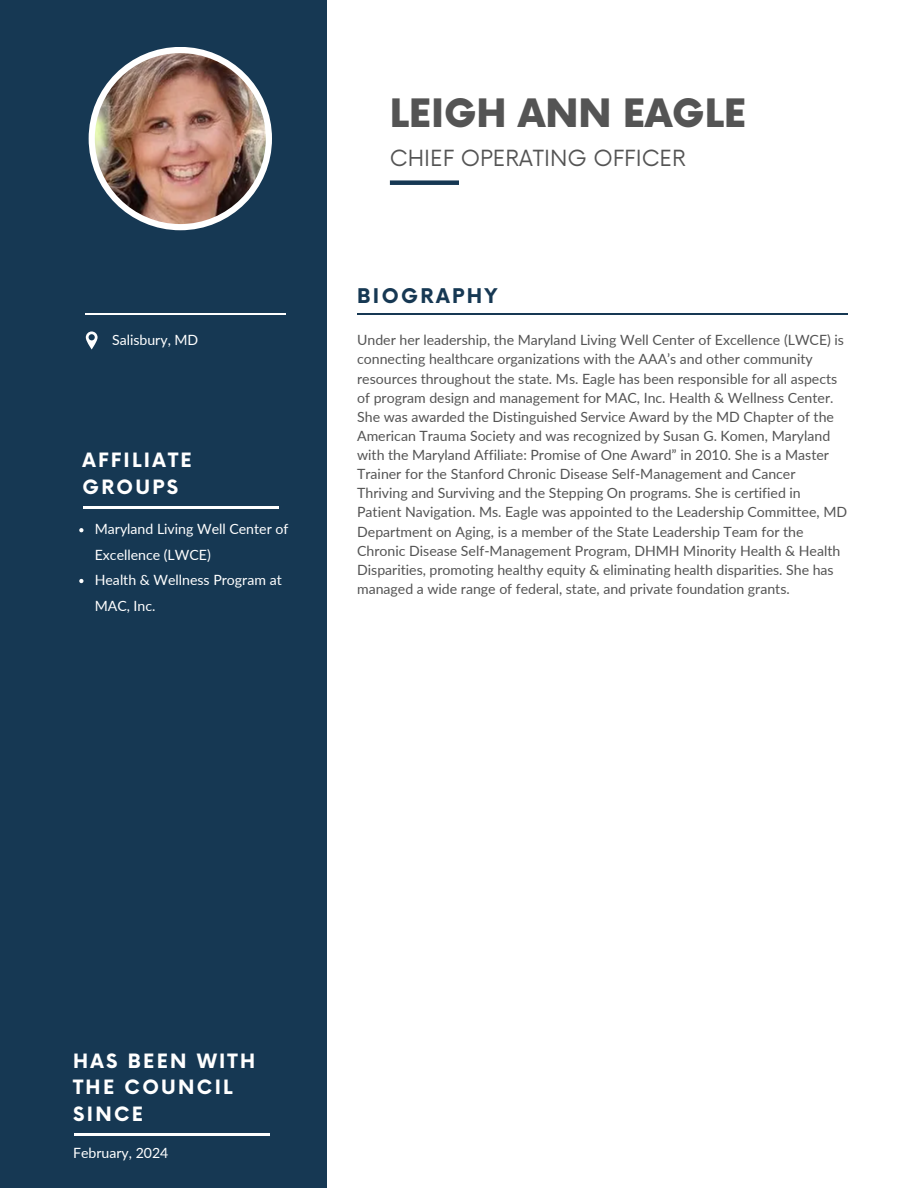
<style>
.page{position:relative;width:918px;height:1188px;background:#fff}
.page>*{position:absolute;margin:0;border:0;box-sizing:border-box;transform-origin:0 0}
.t1{font:900 38.1px "Now";color:#545454}
.t2{font:21.75px "Now";color:#545454}
.t3{font:700 19.8px "Now";letter-spacing:.12em;color:#163853}
.t4{font:700 19.2px/26.8px "Now";letter-spacing:.12em;color:#fff}
.t5{font:14.1px/19.2px "Lato";color:#545454}
.t6{font:14.1px/25.3px "Lato";color:#fff}
</style>
<div class="page">
<div style="left:0;top:0;width:326px;height:1188px;background:#163853"></div>
<div style="left:390px;top:180px;width:69px;height:5px;background:#163853"></div>
<div style="left:89px;top:47px;width:183px;height:183px;background:#fff;border-radius:50%"></div>
<img style="left:95px;top:53px;width:171px;height:171px;border-radius:50%">
<svg style="left:86px;top:331px;width:11px;height:18px"></svg>
<hr style="left:85px;top:313px;width:201px;height:2px;background:#fff">
<hr style="left:83px;top:507px;width:196px;height:1px;background:#fff">
<hr style="left:357px;top:313px;width:491px;height:2px;background:#163853">
<hr style="left:74px;top:1134px;width:196px;height:1px;background:#fff">
<svg style="left:79px;top:528px;width:4px;height:4px"></svg>
<svg style="left:79px;top:579px;width:4px;height:4px"></svg>
<h2 class="t1" style="left:390px;top:93px;width:358px">LEIGH ANN EAGLE</h2>
<p class="t2" style="left:390px;top:146px;width:297px">CHIEF OPERATING OFFICER</p>
<h2 class="t3" style="left:357px;top:285px;width:142px">BIOGRAPHY</h2>
<h3 class="t6" style="left:112px;top:327px;width:88px">Salisbury, MD</h3>
<p class="t5" style="left:357px;top:330px;width:491px">Under her leadership, the Maryland Living Well Center of Excellence (LWCE) is connecting healthcare organizations with the AAA’s and other community resources throughout the state. Ms. Eagle has been responsible for all aspects of program design and management for MAC, Inc. Health &amp; Wellness Center.<br>She was awarded the Distinguished Service Award by the MD Chapter of the American Trauma Society and was recognized by Susan G. Komen, Maryland with the Maryland Affiliate: Promise of One Award” in 2010. She is a Master Trainer for the Stanford Chronic Disease Self-Management and Cancer Thriving and Surviving and the Stepping On programs. She is certified in Patient Navigation. Ms. Eagle was appointed to the Leadership Committee, MD Department on Aging, is a member of the State Leadership Team for the Chronic Disease Self-Management Program, DHMH Minority Health &amp; Health Disparities, promoting healthy equity &amp; eliminating health disparities. She has managed a wide range of federal, state, and private foundation grants.</p>
<p class="t4" style="left:82px;top:448px;width:111px">AFFILIATE<br>GROUPS</p>
<p class="t6" style="left:95px;top:516px;width:195px">Maryland Living Well Center of<br>Excellence (LWCE)</p>
<h1 class="t6" style="left:95px;top:567px;width:188px">Health &amp; Wellness Program at<br>MAC, Inc.</h1>
<p class="t4" style="left:73px;top:1048px;width:184px">HAS BEEN WITH<br>THE COUNCIL<br>SINCE</p>
<p class="t6" style="left:73px;top:1140px;width:97px">February, 2024</p>
</div>
